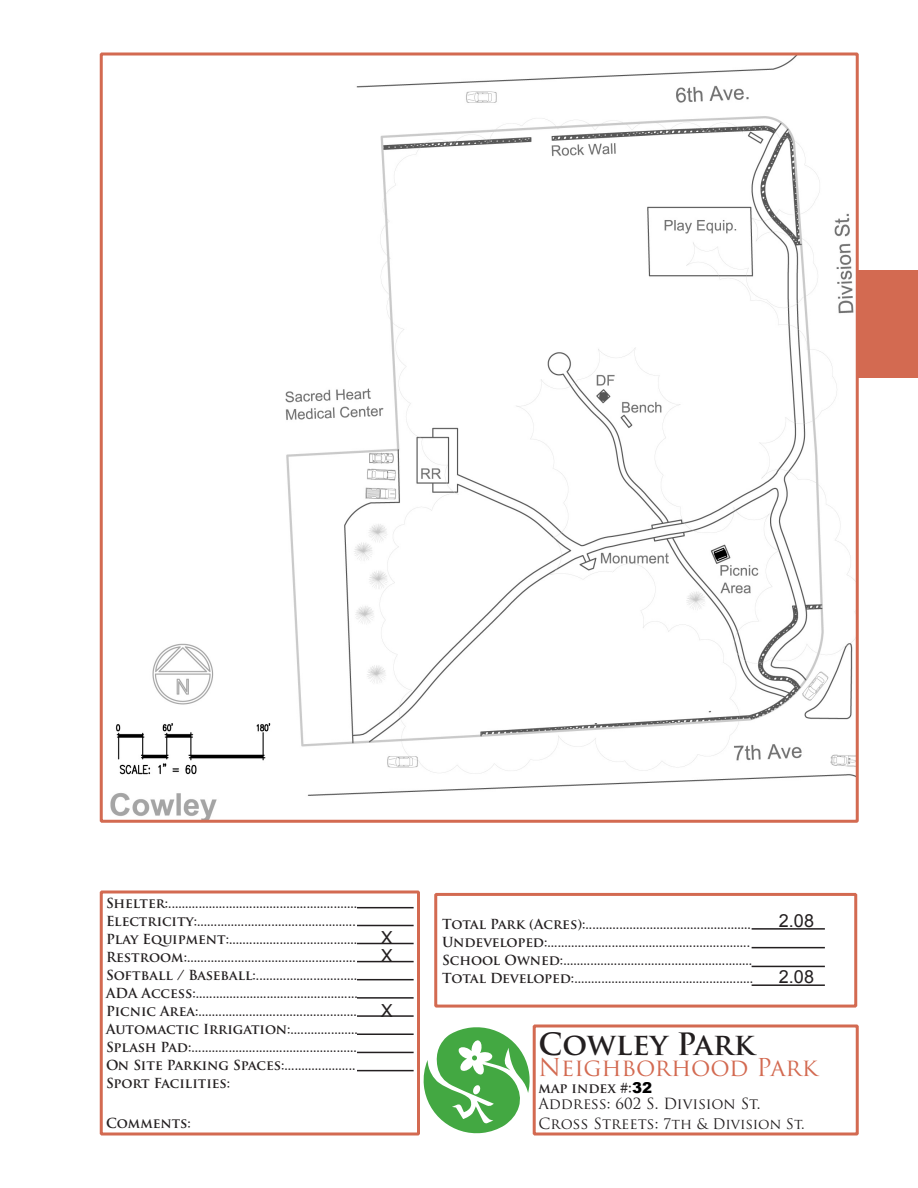
<style>
.page{position:relative;width:918px;height:1188px;background:#fff}
.page>*{position:absolute;margin:0;border:0;box-sizing:border-box;transform-origin:0 0}
.t1{font:700 30px "Trajan Pro";color:#231f20}
.t2{font:24px "Trajan Pro";color:#d36a51}
.t3{font:18px "Arial";color:#231f20}
.t4{font:15px "Trajan Pro";color:#231f20}
.t5{font:14.25px "Trajan Pro";color:#231f20}
.t6{font:700 13.5px/18px "Trajan Pro";color:#231f20}
.s1{font-size:15px}
.s2{font-family:"Arial";font-weight:900;font-size:15px;color:#000}
</style>
<div class="page">
<div style="left:100px;top:890px;width:320px;height:246px;border:3px solid #d36a51"></div>
<div style="left:434px;top:893px;width:423px;height:115px;border:3px solid #d36a51"></div>
<div style="left:533px;top:1024px;width:326px;height:112px;border:3px solid #d36a51"></div>
<div style="left:857px;top:270px;width:61px;height:108px;background:#d36a51"></div>
<img style="left:110px;top:56px;width:745px;height:763px">
<div style="left:100px;top:52px;width:759px;height:771px;border:3px solid #d36a51"></div>
<hr style="left:357px;top:907px;width:57px;height:1px;background:#231f20">
<hr style="left:357px;top:925px;width:57px;height:1px;background:#231f20">
<hr style="left:357px;top:943px;width:57px;height:1px;background:#231f20">
<hr style="left:752px;top:928px;width:73px;height:2px;background:#231f20">
<hr style="left:752px;top:947px;width:73px;height:1px;background:#231f20">
<hr style="left:752px;top:966px;width:73px;height:1px;background:#231f20">
<hr style="left:752px;top:984px;width:73px;height:2px;background:#231f20">
<hr style="left:357px;top:961px;width:57px;height:1px;background:#231f20">
<hr style="left:357px;top:979px;width:57px;height:1px;background:#231f20">
<hr style="left:357px;top:997px;width:57px;height:2px;background:#231f20">
<hr style="left:357px;top:1015px;width:57px;height:2px;background:#231f20">
<hr style="left:357px;top:1034px;width:57px;height:1px;background:#231f20">
<hr style="left:357px;top:1052px;width:57px;height:1px;background:#231f20">
<hr style="left:357px;top:1070px;width:57px;height:1px;background:#231f20">
<svg style="left:419px;top:1025px;width:111px;height:111px"></svg>
<p class="t6" style="left:106px;top:894px;width:253px">Shelter:........................................................<br>Electricity:...............................................<br>Play Equipment:......................................<br>Restroom:..................................................<br>Softball / Baseball:..............................<br>ADA Access:................................................<br>Picnic Area:...............................................<br>Automactic Irrigation:....................<br>Splash Pad:.................................................<br>On Site Parking Spaces:.....................<br>Sport Facilities:</p>
<p class="t6" style="left:106px;top:1115px;width:86px">Comments:</p>
<p class="t3" style="left:381px;top:926px;width:14px">X</p>
<p class="t3" style="left:381px;top:944px;width:14px">X</p>
<p class="t3" style="left:381px;top:999px;width:14px">X</p>
<p class="t6" style="left:442px;top:916px;width:313px">Total Park (Acres):.................................................<br>Undeveloped:............................................................<br>School Owned:........................................................<br>Total Developed:.....................................................</p>
<p class="t3" style="left:779px;top:909px;width:37px">2.08</p>
<p class="t3" style="left:779px;top:965px;width:37px">2.08</p>
<p class="t1" style="left:538px;top:1026px;width:218px">Cowley Park</p>
<p class="t2" style="left:538px;top:1052px;width:281px">Neighborhood Park</p>
<p class="t6" style="left:538px;top:1079px;width:115px">map index #<span class="s1">:</span><span class="s2">32</span></p>
<p class="t4" style="left:538px;top:1094px;width:224px">Address: 602 S. Division St.</p>
<p class="t5" style="left:538px;top:1115px;width:268px"><span class="s1">Cross Streets:</span> 7th &amp; Division St.</p>
</div>
